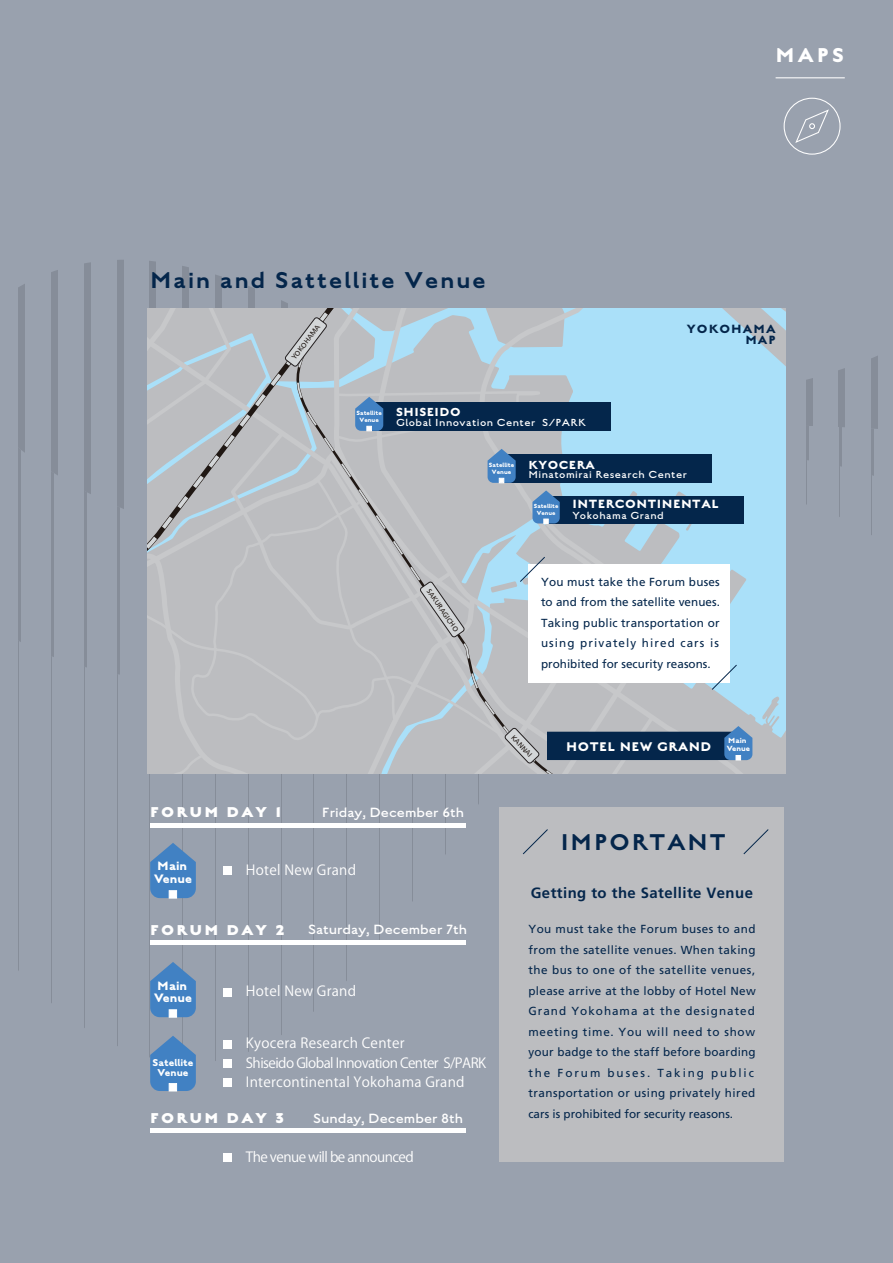
<style>
.page{position:relative;width:893px;height:1263px;background:#99a1ae}
.page>*{position:absolute;margin:0;border:0;box-sizing:border-box;transform-origin:0 0}
.t1{font:500 25.5px "English Grotesque";letter-spacing:.08em;color:#04264b}
.t2{font:700 22.35px "English Grotesque";color:#fff}
.t3{font:800 15.9px "English Grotesque";letter-spacing:.14em;color:#fff}
.t4{font:300 15px "English Grotesque";color:#fff}
.t5{font:700 14.85px "Frutiger";letter-spacing:.03em;color:#04264b}
.t6{font:700 14.1px "English Grotesque";letter-spacing:.04em;color:#fff}
.t7{font:13.8px/19.5px "Koz Go Pr 6 N";letter-spacing:.02em;color:#fff}
.t8{font:13.8px "Koz Go Pr 6 N";letter-spacing:-.04em;color:#fff}
.t9{font:700 13.65px/12.9px "English Grotesque";color:#fff}
.t10{font:700 13.35px "English Grotesque";letter-spacing:.04em;color:#fff}
.t11{font:700 13.35px/10.9px "English Grotesque";letter-spacing:.08em;color:#04264b;text-align:right}
.t12{font:700 13.05px "English Grotesque";letter-spacing:.04em;color:#fff}
.t13{font:11.7px/20.4px "Frutiger LT Pro";letter-spacing:.04em;color:#04264b}
.t14{font:300 11.4px "English Grotesque";letter-spacing:.04em;color:#fff}
.t15{font:700 11.1px/10.5px "English Grotesque";color:#fff;text-align:center}
.t16{font:700 8.4px/7.9px "English Grotesque";color:#fff}
.t17{font:7.05px "Frutiger";color:#201814}
.t18{font:700 6.75px/6.4px "English Grotesque";color:#fff;text-align:center}
.t19{font:700 6.6px/6.3px "English Grotesque";color:#fff;text-align:center}
</style>
<div class="page">
<hr style="left:18px;top:457px;width:1px;height:606px;background:#868d99">
<hr style="left:51px;top:457px;width:1px;height:606px;background:#868d99">
<hr style="left:84px;top:457px;width:1px;height:606px;background:#868d99">
<hr style="left:117px;top:457px;width:1px;height:606px;background:#868d99">
<hr style="left:150px;top:457px;width:1px;height:606px;background:#868d99">
<hr style="left:182px;top:457px;width:1px;height:606px;background:#868d99">
<hr style="left:215px;top:457px;width:1px;height:606px;background:#868d99">
<hr style="left:248px;top:457px;width:1px;height:606px;background:#868d99">
<hr style="left:281px;top:457px;width:1px;height:606px;background:#868d99">
<hr style="left:314px;top:457px;width:1px;height:606px;background:#868d99">
<hr style="left:346px;top:457px;width:1px;height:606px;background:#868d99">
<hr style="left:379px;top:457px;width:1px;height:606px;background:#868d99">
<hr style="left:412px;top:457px;width:1px;height:606px;background:#868d99">
<hr style="left:445px;top:457px;width:1px;height:606px;background:#868d99">
<hr style="left:478px;top:457px;width:1px;height:606px;background:#868d99">
<hr style="left:510px;top:457px;width:1px;height:606px;background:#868d99">
<hr style="left:543px;top:457px;width:1px;height:606px;background:#868d99">
<hr style="left:576px;top:457px;width:1px;height:606px;background:#868d99">
<hr style="left:609px;top:457px;width:1px;height:606px;background:#868d99">
<hr style="left:642px;top:457px;width:1px;height:606px;background:#868d99">
<hr style="left:674px;top:457px;width:1px;height:606px;background:#868d99">
<hr style="left:707px;top:457px;width:1px;height:606px;background:#868d99">
<hr style="left:740px;top:457px;width:1px;height:606px;background:#868d99">
<hr style="left:773px;top:457px;width:1px;height:606px;background:#868d99">
<hr style="left:806px;top:457px;width:1px;height:606px;background:#868d99">
<hr style="left:839px;top:457px;width:1px;height:606px;background:#868d99">
<hr style="left:871px;top:457px;width:1px;height:606px;background:#868d99">
<hr style="left:18px;top:425px;width:3px;height:269px;background:#868d99">
<hr style="left:51px;top:425px;width:3px;height:269px;background:#868d99">
<hr style="left:84px;top:425px;width:3px;height:269px;background:#868d99">
<hr style="left:117px;top:425px;width:3px;height:269px;background:#868d99">
<hr style="left:806px;top:425px;width:3px;height:269px;background:#868d99">
<hr style="left:839px;top:425px;width:3px;height:269px;background:#868d99">
<hr style="left:871px;top:425px;width:3px;height:269px;background:#868d99">
<svg style="left:18px;top:284px;width:7px;height:168px"></svg>
<svg style="left:51px;top:270px;width:7px;height:205px"></svg>
<div style="left:84px;top:260px;width:6px;height:312px;background:#868d99"></div>
<div style="left:117px;top:260px;width:6px;height:312px;background:#868d99"></div>
<div style="left:150px;top:260px;width:6px;height:312px;background:#868d99"></div>
<div style="left:182px;top:260px;width:7px;height:312px;background:#868d99"></div>
<svg style="left:215px;top:275px;width:7px;height:34px"></svg>
<svg style="left:248px;top:286px;width:7px;height:23px"></svg>
<svg style="left:281px;top:300px;width:6px;height:9px"></svg>
<svg style="left:806px;top:378px;width:6px;height:194px"></svg>
<svg style="left:839px;top:368px;width:6px;height:204px"></svg>
<svg style="left:871px;top:356px;width:7px;height:216px"></svg>
<hr style="left:776px;top:77px;width:69px;height:1px;background:#fff">
<div style="left:784px;top:98px;width:56px;height:57px;border:1px solid #fff;border-radius:50%"></div>
<svg style="left:795px;top:109px;width:34px;height:34px"></svg>
<svg style="left:150px;top:843px;width:46px;height:55px"></svg>
<div style="left:169px;top:890px;width:8px;height:8px;background:#fff;border:1px solid #fff"></div>
<div style="left:224px;top:866px;width:8px;height:9px;background:#fff"></div>
<svg style="left:150px;top:962px;width:46px;height:55px"></svg>
<div style="left:169px;top:1009px;width:8px;height:8px;background:#fff;border:1px solid #fff"></div>
<div style="left:150px;top:940px;width:316px;height:5px;background:#fff"></div>
<div style="left:224px;top:1040px;width:8px;height:8px;background:#fff"></div>
<div style="left:224px;top:1059px;width:8px;height:9px;background:#fff"></div>
<div style="left:224px;top:1078px;width:8px;height:9px;background:#fff"></div>
<svg style="left:150px;top:1036px;width:46px;height:55px"></svg>
<div style="left:169px;top:1083px;width:8px;height:8px;background:#fff;border:1px solid #fff"></div>
<div style="left:224px;top:988px;width:8px;height:8px;background:#fff"></div>
<div style="left:224px;top:1153px;width:8px;height:9px;background:#fff"></div>
<hr style="left:150px;top:823px;width:316px;height:4px;background:#fff">
<div style="left:150px;top:1128px;width:316px;height:5px;background:#fff"></div>
<div style="left:499px;top:807px;width:285px;height:354px;background:#bcbdc0"></div>
<svg style="left:523px;top:829px;width:25px;height:25px"></svg>
<svg style="left:743px;top:829px;width:26px;height:25px"></svg>
<svg style="left:148px;top:309px;width:638px;height:464px;background:#aebdc7"></svg>
<h1 class="t1" style="left:150px;top:265px;width:337px">Main and Sattellite Venue</h1>
<p class="t17" style="left:290px;top:356px;width:44px;rotate:-53deg">YOKOHAMA</p>
<p class="t18" style="left:357px;top:410px;width:27px">Satellite<br>Venue</p>
<p class="t12" style="left:396px;top:404px;width:66px">SHISEIDO</p>
<p class="t14" style="left:396px;top:415px;width:191px">Global Innovation Center S/PARK</p>
<h2 class="t2" style="left:776px;top:42px;width:70px">MAPS</h2>
<p class="t11" style="left:687px;top:323px;width:90px">YOKOHAMA<br>MAP</p>
<p class="t17" style="left:432px;top:588px;width:51px;rotate:55deg">SAKURAGICHO</p>
<h3 class="t3" style="left:150px;top:803px;width:132px">FORUM DAY 1</h3>
<p class="t4" style="left:322px;top:803px;width:144px">Friday, December 6th</p>
<p class="t9" style="left:154px;top:860px;width:40px">Main<br>Venue</p>
<p class="t7" style="left:246px;top:860px;width:112px">Hotel New Grand</p>
<p class="t18" style="left:489px;top:462px;width:27px">Satellite<br>Venue</p>
<p class="t12" style="left:528px;top:457px;width:68px">KYOCERA</p>
<p class="t14" style="left:528px;top:468px;width:160px">Minatomirai Research Center</p>
<p class="t19" style="left:534px;top:503px;width:26px">Satellite<br>Venue</p>
<p class="t10" style="left:572px;top:496px;width:148px">INTERCONTINENTAL</p>
<p class="t14" style="left:572px;top:509px;width:93px">Yokohama Grand</p>
<p class="t13" style="left:541px;top:572px;width:180px;text-align:justify">You must take the Forum buses to and from the satellite venues.<br>Taking public transportation or using privately hired cars is prohibited for security reasons.</p>
<p class="t17" style="left:516px;top:733px;width:28px;rotate:47deg">KANNAI</p>
<p class="t6" style="left:566px;top:738px;width:147px">HOTEL NEW GRAND</p>
<p class="t16" style="left:727px;top:736px;width:25px">Main<br>Venue</p>
<h1 class="t1" style="left:561px;top:828px;width:166px">IMPORTANT</h1>
<p class="t5" style="left:531px;top:884px;width:224px">Getting to the Satellite Venue</p>
<h3 class="t3" style="left:150px;top:920px;width:136px">FORUM DAY 2</h3>
<p class="t4" style="left:308px;top:921px;width:161px">Saturday, December 7th</p>
<p class="t9" style="left:154px;top:979px;width:40px">Main<br>Venue</p>
<p class="t15" style="left:152px;top:1057px;width:43px">Satellite<br>Venue</p>
<p class="t7" style="left:246px;top:982px;width:112px">Hotel New Grand</p>
<p class="t7" style="left:246px;top:1034px;width:242px">Kyocera Research Center<br>Shiseido Global Innovation Center S/PARK<br>Intercontinental Yokohama Grand</p>
<h3 class="t3" style="left:150px;top:1108px;width:135px">FORUM DAY 3</h3>
<p class="t4" style="left:313px;top:1109px;width:152px">Sunday, December 8th</p>
<p class="t8" style="left:246px;top:1149px;width:169px">The venue will be announced</p>
<p class="t13" style="left:528px;top:919px;width:229px">You must take the Forum buses to and from the satellite venues. When taking the bus to one of the satellite venues, please arrive at the lobby of Hotel New Grand Yokohama at the designated meeting time. You will need to show your badge to the staff before boarding the Forum buses. Taking public transportation or using privately hired cars is prohibited for security reasons.</p>
</div>
